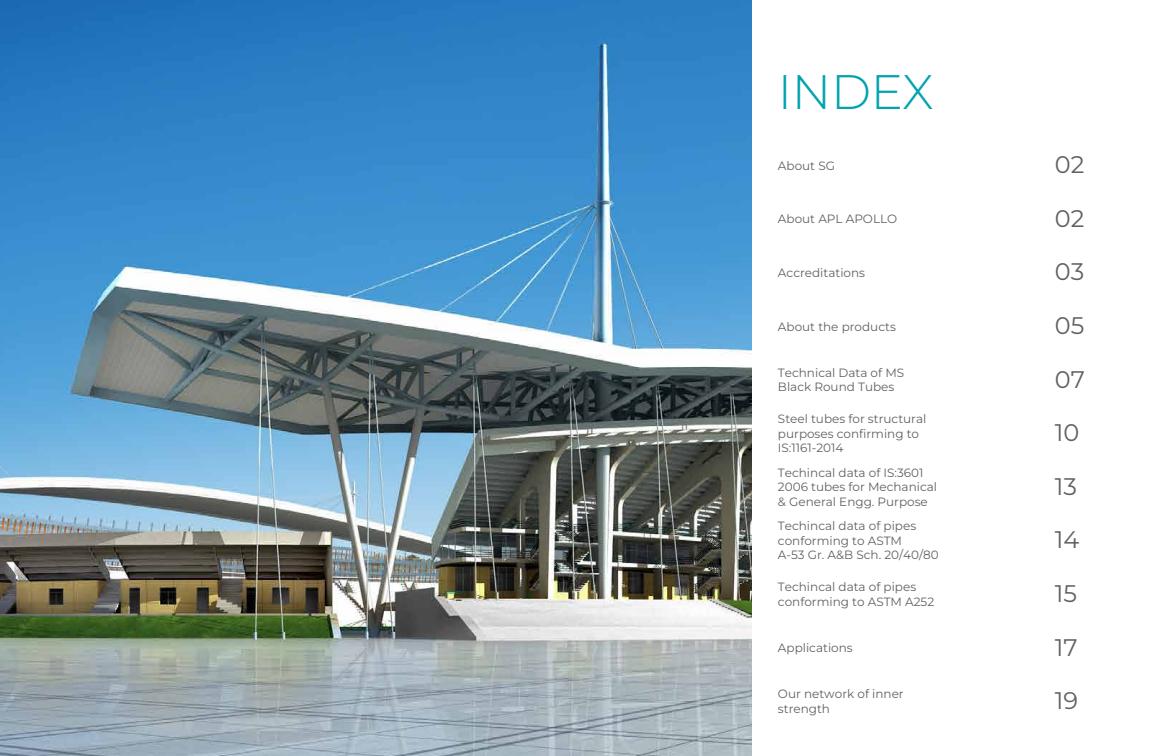
<style>
.page{position:relative;width:1152px;height:756px;background:#fff}
.page>*{position:absolute;margin:0;border:0;box-sizing:border-box;transform-origin:0 0}
.t1{font:100 48.4px "Montserrat";letter-spacing:-.005em;color:#00a3ae}
.t2{font:100 24px "Montserrat";color:#606161}
.t3{font:100 12px/14.4px "Montserrat";color:#606161}
</style>
<div class="page">
<img style="left:0;top:0;width:752px;height:756px">
<h1 class="t1" style="left:778px;top:60px;width:157px">INDEX</h1>
<p class="t3" style="left:778px;top:158px;width:58px">About SG</p>
<h2 class="t2" style="left:1055px;top:149px;width:31px">02</h2>
<p class="t3" style="left:778px;top:212px;width:121px">About APL APOLLO</p>
<h2 class="t2" style="left:1055px;top:202px;width:31px">02</h2>
<p class="t3" style="left:778px;top:265px;width:89px">Accreditations</p>
<h2 class="t2" style="left:1055px;top:256px;width:31px">03</h2>
<p class="t3" style="left:778px;top:319px;width:119px">About the products</p>
<h2 class="t2" style="left:1055px;top:310px;width:31px">05</h2>
<p class="t3" style="left:778px;top:365px;width:128px">Technical Data of MS<br>Black Round Tubes</p>
<h2 class="t2" style="left:1055px;top:363px;width:32px">07</h2>
<p class="t3" style="left:778px;top:411px;width:150px">Steel tubes for structural purposes confirming to<br>IS:1161-2014</p>
<h2 class="t2" style="left:1055px;top:417px;width:26px">10</h2>
<p class="t3" style="left:778px;top:465px;width:161px">Techincal data of IS:3601<br>2006 tubes for Mechanical &amp; General Engg. Purpose</p>
<h2 class="t2" style="left:1055px;top:470px;width:24px">13</h2>
<p class="t3" style="left:778px;top:519px;width:162px">Techincal data of pipes conforming to ASTM<br>A-53 Gr. A&amp;B Sch. 20/40/80</p>
<h2 class="t2" style="left:1055px;top:524px;width:26px">14</h2>
<p class="t3" style="left:778px;top:579px;width:158px">Techincal data of pipes conforming to ASTM A252</p>
<h2 class="t2" style="left:1055px;top:577px;width:24px">15</h2>
<p class="t3" style="left:778px;top:640px;width:76px">Applications</p>
<h2 class="t2" style="left:1055px;top:631px;width:24px">17</h2>
<p class="t3" style="left:778px;top:687px;width:127px">Our network of inner strength</p>
<h2 class="t2" style="left:1055px;top:685px;width:25px">19</h2>
</div>
